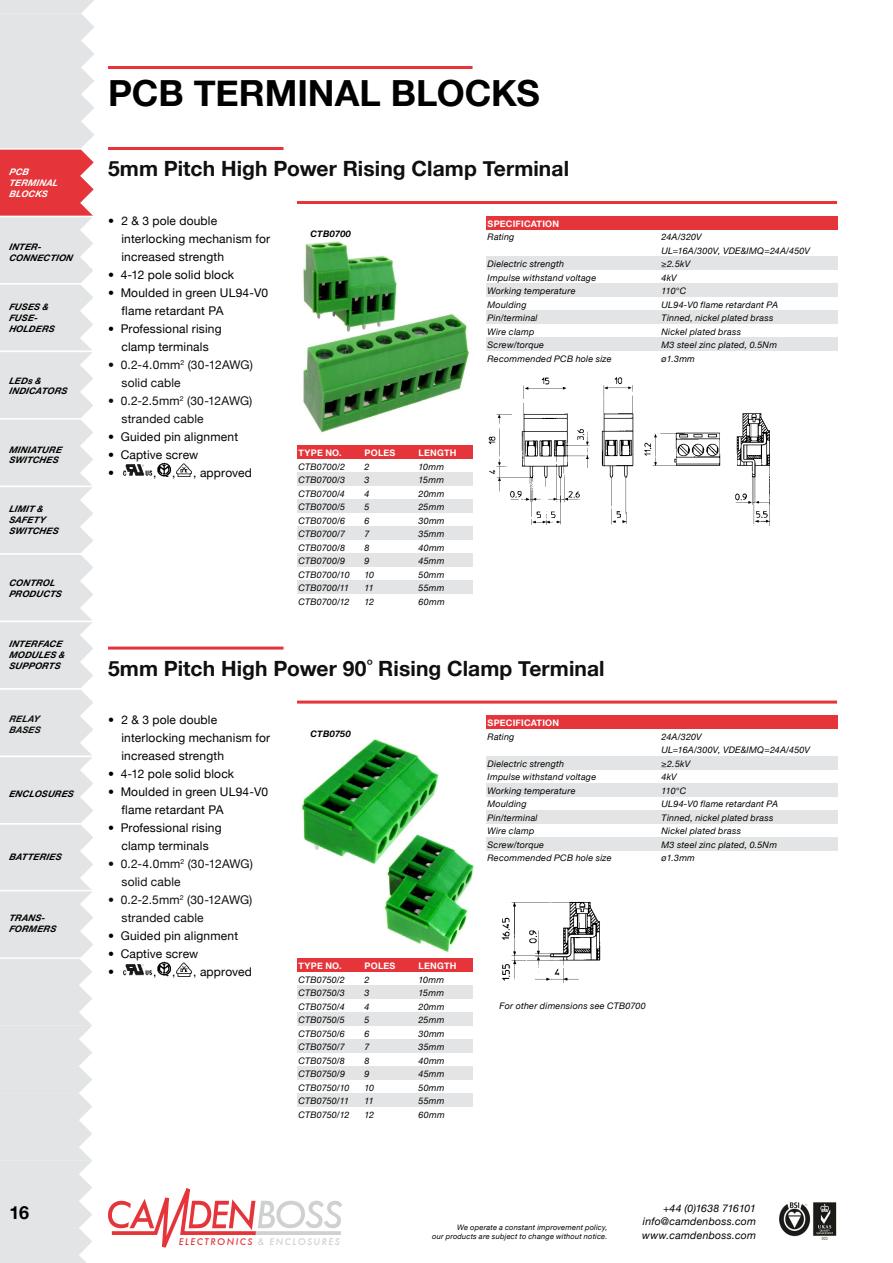
<style>
.page{position:relative;width:893px;height:1263px;background:#fff}
.page>*{position:absolute;margin:0;border:0;box-sizing:border-box;transform-origin:0 0}
.t1{font:700 36px "Helvetica Neue";letter-spacing:-.005em;color:#000}
.t2{font:700 21px "Helvetica Neue";letter-spacing:.005em;color:#0f0f0f}
.t3{font:700 18px "Helvetica Neue";color:#000}
.t4{font:12px/18px "Helvetica Neue";letter-spacing:.015em;color:#000}
.t5{font:12px/18px "Helvetica Neue";letter-spacing:.015em;color:#0f0f0f}
.t6{font:italic 10.5px/13.5px "Helvetica Neue";letter-spacing:.02em;color:#000;text-align:justify}
.t7{font:italic 9px/13.5px "Helvetica Neue";letter-spacing:.025em;color:#000}
.t8{font:italic 9px/13.5px "Helvetica Neue";letter-spacing:.005em;color:#000}
.t9{font:italic 700 9px/10.8px "Helvetica Neue";letter-spacing:.025em;color:#000}
.t10{font:700 9px "Helvetica Neue";letter-spacing:.03em;color:#fff}
.t11{font:italic 500 9px "Futura";letter-spacing:.17em;color:#e5353a}
.t12{font:italic 700 9px/10.8px "Helvetica Neue";color:#fff}
.t13{font:italic 700 9px/10.8px "Helvetica Neue";color:#0f0f0f}
.t14{font:italic 7.5px/9px "Helvetica Neue";letter-spacing:.025em;color:#000;text-align:right}
.s1{color:#cfd0d2}
</style>
<div class="page">
<svg style="left:0;top:0;width:94px;height:1263px;background:#e5dedf"></svg>
<hr style="left:108px;top:66px;width:364px;height:3px;background:#e5353a">
<img style="left:779px;top:1202px;width:58px;height:38px">
<svg style="left:108px;top:1188px;width:234px;height:60px"></svg>
<img style="left:301px;top:739px;width:173px;height:214px">
<img style="left:303px;top:241px;width:166px;height:192px">
<div style="left:486px;top:338px;width:351px;height:13px;background:#e3e4e5"></div>
<div style="left:297px;top:472px;width:175px;height:14px;background:#e3e4e5"></div>
<div style="left:297px;top:500px;width:175px;height:13px;background:#e3e4e5"></div>
<div style="left:297px;top:526px;width:175px;height:14px;background:#e3e4e5"></div>
<div style="left:297px;top:554px;width:175px;height:13px;background:#e3e4e5"></div>
<div style="left:297px;top:580px;width:175px;height:14px;background:#e3e4e5"></div>
<div style="left:486px;top:256px;width:351px;height:14px;background:#e3e4e5"></div>
<div style="left:486px;top:284px;width:351px;height:13px;background:#e3e4e5"></div>
<div style="left:486px;top:310px;width:351px;height:14px;background:#e3e4e5"></div>
<div style="left:297px;top:446px;width:175px;height:13px;background:#e5353a"></div>
<img style="left:123px;top:465px;width:30px;height:11px">
<img style="left:157px;top:462px;width:15px;height:15px">
<img style="left:176px;top:463px;width:16px;height:14px">
<div style="left:486px;top:216px;width:351px;height:14px;background:#e5353a"></div>
<hr style="left:108px;top:147px;width:176px;height:3px;background:#e5353a">
<hr style="left:297px;top:201px;width:540px;height:3px;background:#e5353a">
<img style="left:488px;top:377px;width:282px;height:149px">
<div style="left:486px;top:837px;width:351px;height:13px;background:#e3e4e5"></div>
<div style="left:297px;top:986px;width:175px;height:13px;background:#e3e4e5"></div>
<div style="left:297px;top:1013px;width:175px;height:13px;background:#e3e4e5"></div>
<div style="left:297px;top:1040px;width:175px;height:13px;background:#e3e4e5"></div>
<div style="left:297px;top:1067px;width:175px;height:13px;background:#e3e4e5"></div>
<div style="left:297px;top:1094px;width:175px;height:13px;background:#e3e4e5"></div>
<div style="left:486px;top:756px;width:351px;height:14px;background:#e3e4e5"></div>
<div style="left:486px;top:783px;width:351px;height:13px;background:#e3e4e5"></div>
<div style="left:486px;top:810px;width:351px;height:14px;background:#e3e4e5"></div>
<div style="left:297px;top:959px;width:175px;height:13px;background:#e5353a"></div>
<img style="left:123px;top:964px;width:30px;height:12px">
<img style="left:157px;top:962px;width:15px;height:14px">
<img style="left:176px;top:962px;width:16px;height:14px">
<div style="left:486px;top:716px;width:351px;height:13px;background:#e5353a"></div>
<hr style="left:108px;top:647px;width:176px;height:3px;background:#e5353a">
<hr style="left:297px;top:701px;width:540px;height:3px;background:#e5353a">
<img style="left:501px;top:901px;width:100px;height:82px">
<p class="t12" style="left:9px;top:167px;width:52px">PCB<br>TERMINA L<br>BLOCKS</p>
<p class="t9" style="left:9px;top:241px;width:67px">INTER-<br>CONNEC TION</p>
<p class="t9" style="left:9px;top:301px;width:49px">FUSES &amp;<br>FUSE-<br>HOLDERS</p>
<p class="t9" style="left:9px;top:375px;width:61px;text-indent:19px">S &amp;<br>INDICATORS</p>
<p class="t9" style="left:9px;top:375px;width:8px">LED</p>
<p class="t9" style="left:9px;top:444px;width:56px">MINIA TURE<br>SWITCHES</p>
<p class="t9" style="left:9px;top:503px;width:53px">LIMIT &amp;<br>SAFETY<br>SWITCHES</p>
<p class="t9" style="left:9px;top:577px;width:56px">CONTROL<br>PRODUC TS</p>
<p class="t9" style="left:9px;top:638px;width:59px">INTERFACE<br>MODULES &amp;<br>SUPPORTS</p>
<p class="t13" style="left:9px;top:713px;width:35px">RELAY<br>BA SES</p>
<p class="t9" style="left:9px;top:788px;width:68px">ENCLOSURES</p>
<p class="t9" style="left:9px;top:851px;width:56px">BA TTERIES</p>
<p class="t9" style="left:9px;top:912px;width:50px">TRA NS-<br>FORMERS</p>
<h1 class="t1" style="left:108px;top:71px;width:433px">PCB TERMINAL BLOCKS</h1>
<h2 class="t2" style="left:108px;top:156px;width:463px">5MM PITCH HIGH POWER RISING CLAMP TERMINAL</h2>
<h3 class="t4" style="left:122px;top:211px;width:150px;text-indent:-14px">• 2 &amp; 3 pole double interlocking mechanism for increased strength</h3>
<h3 class="t4" style="left:108px;top:265px;width:128px">• 4-12 pole solid block</h3>
<h3 class="t4" style="left:122px;top:283px;width:148px;text-indent:-14px">• Moulded in green UL94-V0 flame retardant PA</h3>
<h3 class="t4" style="left:108px;top:319px;width:115px;text-align:center">• Professional rising clamp terminals</h3>
<h3 class="t5" style="left:121px;top:355px;width:133px;text-indent:-13px">• 0.2-4.0mm<sup>2</sup> (30-12AWG) solid cable</h3>
<h3 class="t5" style="left:121px;top:391px;width:132px;text-indent:-14px">• 0.2-2.5mm<sup>2</sup> (30-12AWG) stranded cable</h3>
<h3 class="t4" style="left:108px;top:427px;width:132px">• Guided pin alignment</h3>
<h3 class="t4" style="left:108px;top:445px;width:92px">• Captive screw •</h3>
<h3 class="t4" style="left:153px;top:463px;width:5px">,</h3>
<h3 class="t4" style="left:172px;top:463px;width:5px">,</h3>
<h3 class="t4" style="left:193px;top:463px;width:60px">, approved</h3>
<p class="t10" style="left:488px;top:218px;width:73px">SPECIFICATION</p>
<p class="t7" style="left:488px;top:230px;width:28px">Rating</p>
<p class="t7" style="left:488px;top:257px;width:126px">Dielectric strength<br>Impulse withstand voltage<br>Working temperature<br>Moulding<br>Pin/terminal<br>Wire clamp<br>Screw/torque<br>Recommended PCB hole size</p>
<p class="t9" style="left:310px;top:229px;width:42px">CTB0700</p>
<p class="t10" style="left:298px;top:447px;width:45px">TYPE NO.</p>
<p class="t8" style="left:299px;top:460px;width:53px">CTB0700/2<br>CTB0700/3<br>CTB0700/4<br>CTB0700/5<br>CTB0700/6<br>CTB0700/7<br>CTB0700/8<br>CTB0700/9<br>CTB0700/10<br>CTB0700/11<br>CTB0700/12</p>
<p class="t10" style="left:364px;top:447px;width:32px">POLES</p>
<p class="t7" style="left:364px;top:460px;width:11px">2<br>3<br>4<br>5<br>6<br>7<br>8<br>9<br>10<br>11<br>12</p>
<p class="t10" style="left:418px;top:447px;width:39px">LENGTH</p>
<p class="t7" style="left:418px;top:460px;width:28px;text-align:justify">10mm 15mm 20mm 25mm 30mm 35mm 40mm 45mm 50mm 55mm 60mm</p>
<p class="t7" style="left:662px;top:230px;width:150px">24A/320V<br>UL=16A/300V, VDE&amp;IMQ=24A/450V ≥2.5kV<br>4kV<br>110°C<br>UL94-V0 flame retardant PA<br>Tinned, nickel plated brass<br>Nickel plated brass<br>M3 steel zinc plated, 0.5Nm ø1.3mm</p>
<h2 class="t2" style="left:108px;top:656px;width:498px">5MM PITCH HIGH POWER 90˚ RISING CLAMP TERMINAL</h2>
<h3 class="t4" style="left:122px;top:711px;width:150px;text-indent:-14px">• 2 &amp; 3 pole double interlocking mechanism for increased strength</h3>
<h3 class="t4" style="left:108px;top:765px;width:128px">• 4-12 pole solid block</h3>
<h3 class="t4" style="left:122px;top:783px;width:148px;text-indent:-14px">• Moulded in green UL94-V0 flame retardant PA</h3>
<h3 class="t4" style="left:108px;top:819px;width:115px;text-align:center">• Professional rising clamp terminals</h3>
<h3 class="t5" style="left:121px;top:855px;width:133px;text-indent:-13px">• 0.2-4.0mm<sup>2</sup> (30-12AWG) solid cable</h3>
<h3 class="t5" style="left:121px;top:891px;width:132px;text-indent:-14px">• 0.2-2.5mm<sup>2</sup> (30-12AWG) stranded cable</h3>
<h3 class="t4" style="left:108px;top:927px;width:132px">• Guided pin alignment</h3>
<h3 class="t4" style="left:108px;top:945px;width:92px">• Captive screw •</h3>
<h3 class="t4" style="left:153px;top:963px;width:5px">,</h3>
<h3 class="t4" style="left:172px;top:963px;width:5px">,</h3>
<h3 class="t4" style="left:193px;top:963px;width:60px">, approved</h3>
<p class="t10" style="left:488px;top:717px;width:73px">SPECIFICATION</p>
<p class="t7" style="left:488px;top:730px;width:28px">Rating</p>
<p class="t7" style="left:488px;top:757px;width:126px">Dielectric strength<br>Impulse withstand voltage<br>Working temperature<br>Moulding<br>Pin/terminal<br>Wire clamp<br>Screw/torque<br>Recommended PCB hole size</p>
<p class="t9" style="left:310px;top:728px;width:42px">CTB0750</p>
<p class="t10" style="left:298px;top:960px;width:45px">TYPE NO.</p>
<p class="t8" style="left:299px;top:973px;width:52px">CTB0750/2<br>CTB0750/3<br>CTB0750/4<br>CTB0750/5<br>CTB0750/6<br>CTB0750/7<br>CTB0750/8<br>CTB0750/9<br>CTB0750/10<br>CTB0750/11<br>CTB0750/12</p>
<p class="t10" style="left:364px;top:960px;width:32px">POLES</p>
<p class="t7" style="left:364px;top:973px;width:11px">2<br>3<br>4<br>5<br>6<br>7<br>8<br>9<br>10<br>11<br>12</p>
<p class="t10" style="left:418px;top:960px;width:39px">LENGTH</p>
<p class="t7" style="left:418px;top:973px;width:28px;text-align:justify">10mm 15mm 20mm 25mm 30mm 35mm 40mm 45mm 50mm 55mm 60mm</p>
<p class="t7" style="left:500px;top:998px;width:148px">For other dimensions see CTB0700</p>
<p class="t7" style="left:662px;top:729px;width:150px">24A/320V<br>UL=16A/300V, VDE&amp;IMQ=24A/450V ≥2.5kV<br>4kV<br>110°C<br>UL94-V0 flame retardant PA<br>Tinned, nickel plated brass<br>Nickel plated brass<br>M3 steel zinc plated, 0.5Nm ø1.3mm</p>
<h3 class="t3" style="left:10px;top:1202px;width:21px">16</h3>
<p class="t11" style="left:179px;top:1235px;width:163px">ELECTRONICS <span class="s1">&amp; ENCLOSURES</span></p>
<p class="t14" style="left:432px;top:1222px;width:177px">We operate a constant improvement policy,<br>our products are subject to change without notice.</p>
<p class="t6" style="left:642px;top:1201px;width:115px;text-indent:21px">+44 (0)1638 716101 info@camdenboss.com www.camdenboss.com</p>
</div>
